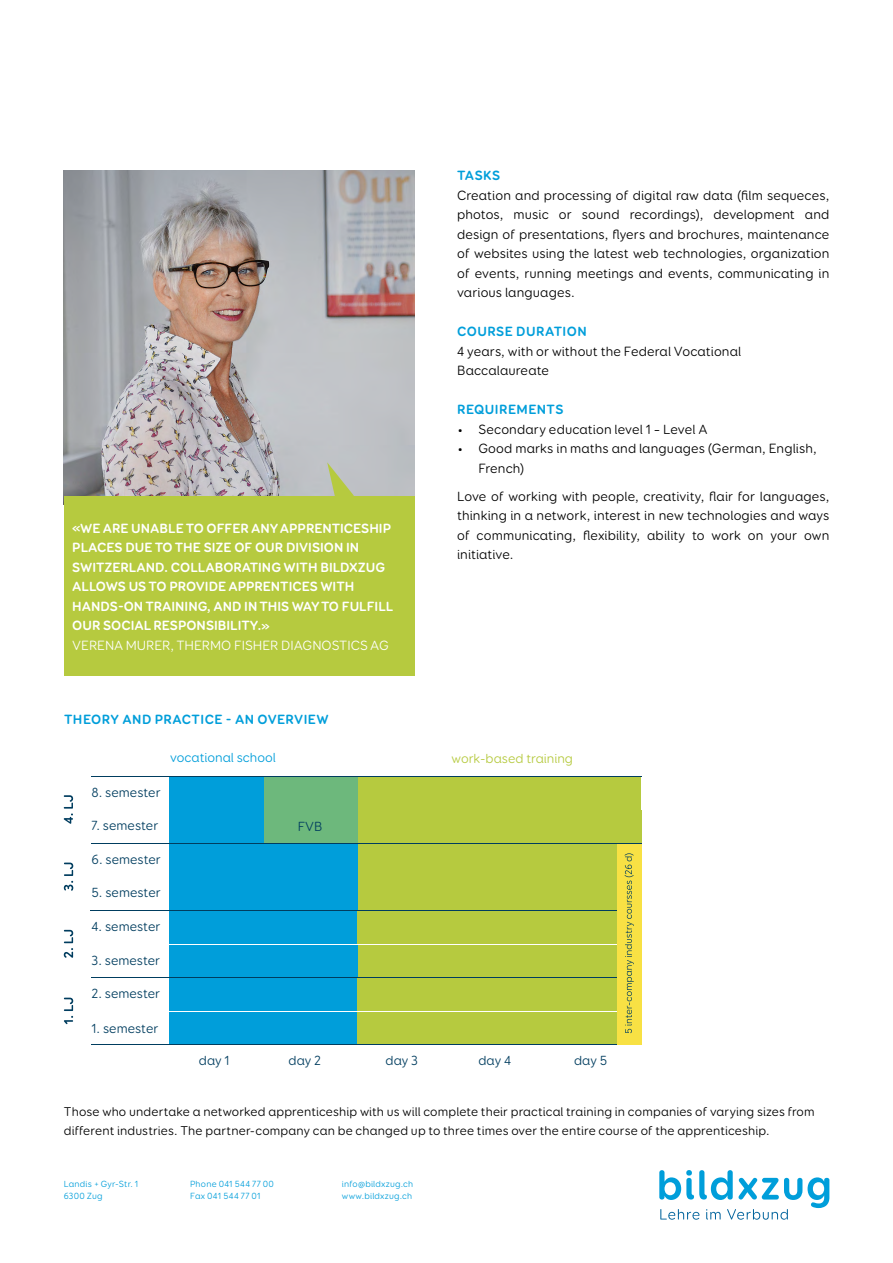
<style>
.page{position:relative;width:893px;height:1263px;background:#fff}
.page>*{position:absolute;margin:0;border:0;box-sizing:border-box;transform-origin:0 0}
.t1{font:13.5px/19.5px "Booster Next FY";letter-spacing:.01em;color:#000;text-align:justify}
.t2{font:700 13.5px/19.5px "Booster Next FY";color:#fff}
.t3{font:700 13.5px "Booster Next FY";letter-spacing:.035em;color:#009eda}
.t4{font:13.5px "Booster Next FY";color:#fff}
.t5{font:13.35px "Booster Next FY";color:#003d5f}
.t6{font:13.35px "Booster Next FY";color:#b6ca3f}
.t7{font:13.35px "Booster Next FY";color:#009eda}
.t8{font:12.75px/19.5px "Booster Next FY";letter-spacing:.01em;color:#000}
.t9{font:9px/12px "Booster Next FY";letter-spacing:.025em;color:#009eda}
</style>
<div class="page">
<svg style="left:659px;top:1170px;width:170px;height:50px"></svg>
<img style="left:64px;top:170px;width:350px;height:326px">
<div style="left:169px;top:878px;width:189px;height:32px;background:#009eda"></div>
<div style="left:169px;top:1012px;width:189px;height:32px;background:#009eda"></div>
<div style="left:169px;top:978px;width:189px;height:33px;background:#009eda"></div>
<div style="left:169px;top:945px;width:189px;height:32px;background:#009eda"></div>
<div style="left:169px;top:911px;width:189px;height:33px;background:#009eda"></div>
<div style="left:358px;top:978px;width:283px;height:33px;background:#b6ca3f"></div>
<div style="left:358px;top:1012px;width:283px;height:32px;background:#b6ca3f"></div>
<div style="left:358px;top:911px;width:283px;height:33px;background:#b6ca3f"></div>
<div style="left:358px;top:945px;width:283px;height:32px;background:#b6ca3f"></div>
<div style="left:358px;top:878px;width:283px;height:32px;background:#b6ca3f"></div>
<div style="left:169px;top:844px;width:189px;height:33px;background:#009eda"></div>
<div style="left:358px;top:844px;width:283px;height:33px;background:#b6ca3f"></div>
<div style="left:263px;top:810px;width:378px;height:33px;background:#b6ca3f"></div>
<div style="left:264px;top:777px;width:377px;height:32px;background:#b6ca3f"></div>
<div style="left:264px;top:810px;width:94px;height:33px;background:#6db87c"></div>
<div style="left:263px;top:777px;width:95px;height:32px;background:#6db87c"></div>
<hr style="left:91px;top:977px;width:550px;height:1px;background:#003d5f">
<hr style="left:91px;top:910px;width:550px;height:1px;background:#003d5f">
<div style="left:169px;top:810px;width:94px;height:33px;background:#009eda"></div>
<div style="left:169px;top:777px;width:95px;height:32px;background:#009eda"></div>
<hr style="left:91px;top:843px;width:550px;height:1px;background:#003d5f">
<hr style="left:91px;top:776px;width:550px;height:1px;background:#003d5f">
<hr style="left:91px;top:1044px;width:550px;height:1px;background:#003d5f">
<div style="left:617px;top:844px;width:24px;height:200px;background:#f8e144"></div>
<svg style="left:64px;top:998px;width:9px;height:26px"></svg>
<svg style="left:64px;top:930px;width:9px;height:28px"></svg>
<svg style="left:64px;top:795px;width:9px;height:29px"></svg>
<svg style="left:64px;top:862px;width:9px;height:29px"></svg>
<svg style="left:625px;top:853px;width:9px;height:180px"></svg>
<div style="left:64px;top:496px;width:351px;height:180px;background:#b6ca3f"></div>
<svg style="left:327px;top:462px;width:27px;height:34px"></svg>
<p class="t2" style="left:72px;top:518px;width:323px">«WE ARE UNABLE TO OFFER ANY APPRENTICESHIP PLACES DUE TO THE SIZE OF OUR DIVISION IN SWITZERLAND. COLLABORATING WITH BILDXZUG ALLOWS US TO PROVIDE APPRENTICES WITH HANDS-ON TRAINING, AND IN THIS WAY TO FULFILL OUR SOCIAL RESPONSIBILITY.»</p>
<p class="t4" style="left:72px;top:637px;width:318px">VERENA MURER, THERMO FISHER DIAGNOSTICS AG</p>
<p class="t3" style="left:64px;top:711px;width:266px">THEORY AND PRACTICE - AN OVERVIEW</p>
<p class="t3" style="left:457px;top:167px;width:45px">TASKS</p>
<p class="t1" style="left:457px;top:185px;width:374px">Creation and processing of digital raw data (film sequeces, photos, music or sound recordings), development and design of presentations, flyers and brochures, maintenance of websites using the latest web technologies, organization of events, running meetings and events, communicating in various languages.</p>
<p class="t3" style="left:457px;top:323px;width:131px">COURSE DURATION</p>
<p class="t1" style="left:457px;top:341px;width:286px">4 years, with or without the Federal Vocational<br>Baccalaureate</p>
<p class="t3" style="left:457px;top:401px;width:108px">REQUIREMENTS</p>
<p class="t1" style="left:457px;top:419px;width:252px">• Secondary education level 1 – Level A</p>
<p class="t1" style="left:478px;top:439px;width:340px;text-indent:-21px">• Good marks in maths and languages (German, English,<br>French)</p>
<p class="t1" style="left:457px;top:486px;width:374px">Love of working with people, creativity, flair for languages, thinking in a network, interest in new technologies and ways of communicating, flexibility, ability to work on your own initiative.</p>
<p class="t5" style="left:91px;top:784px;width:71px">8. semester</p>
<p class="t5" style="left:91px;top:818px;width:68px">7. semester</p>
<p class="t5" style="left:91px;top:851px;width:71px">6. semester</p>
<p class="t5" style="left:91px;top:885px;width:71px">5. semester</p>
<p class="t5" style="left:91px;top:918px;width:70px">4. semester</p>
<p class="t5" style="left:91px;top:952px;width:70px">3. semester</p>
<p class="t5" style="left:91px;top:985px;width:70px">2. semester</p>
<p class="t7" style="left:170px;top:750px;width:107px">vocational school</p>
<p class="t6" style="left:451px;top:750px;width:123px">work-based training</p>
<p class="t5" style="left:298px;top:818px;width:26px">FVB</p>
<p class="t5" style="left:91px;top:1020px;width:68px">1. semester</p>
<p class="t5" style="left:199px;top:1052px;width:32px">day 1</p>
<p class="t5" style="left:289px;top:1052px;width:34px">day 2</p>
<p class="t5" style="left:386px;top:1052px;width:34px">day 3</p>
<p class="t5" style="left:478px;top:1052px;width:34px">day 4</p>
<p class="t5" style="left:574px;top:1052px;width:34px">day 5</p>
<p class="t8" style="left:64px;top:1102px;width:752px">Those who undertake a networked apprenticeship with us will complete their practical training in companies of varying sizes from different industries. The partner-company can be changed up to three times over the entire course of the apprenticeship.</p>
<p class="t9" style="left:64px;top:1178px;width:76px">Landis + Gyr-Str. 1<br>6300 Zug</p>
<p class="t9" style="left:190px;top:1178px;width:85px">Phone 041 544 77 00<br>Fax 041 544 77 01</p>
<p class="t9" style="left:342px;top:1178px;width:73px">info@bildxzug.ch www.bildxzug.ch</p>
</div>
